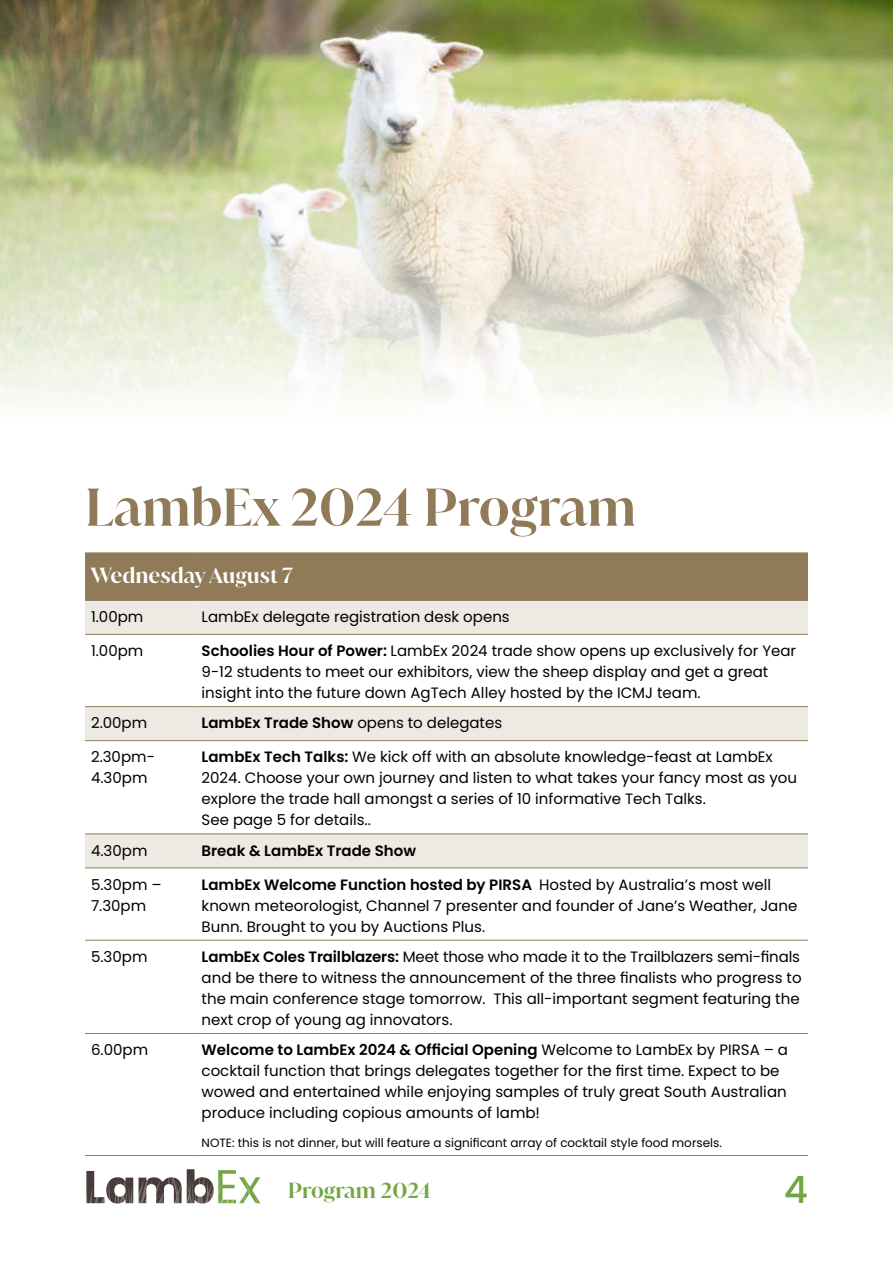
<style>
.page{position:relative;width:893px;height:1263px;background:#fff}
.page>*{position:absolute;margin:0;border:0;box-sizing:border-box;transform-origin:0 0}
.t1{font:600 51px "Juana";color:#907a58}
.t2{font:500 37.5px "Poppins";color:#73a643}
.t3{font:600 21px "Juana";color:#fff}
.t4{font:600 21px "Juana";color:#73a643}
.t5{font:15px/21px "Poppins";color:#000}
.t6{font:600 15px "Poppins";color:#000}
.t7{font:12px "Poppins";color:#000}
.s1{font-weight:600}
</style>
<div class="page">
<svg style="left:86px;top:1169px;width:174px;height:35px"></svg>
<div style="left:85px;top:553px;width:723px;height:47px;background:#907a58"></div>
<svg style="left:85px;top:601px;width:723px;height:267px"></svg>
<hr style="left:85px;top:600px;width:111px;height:1px;background:#907a58">
<hr style="left:196px;top:600px;width:612px;height:1px;background:#907a58">
<hr style="left:85px;top:634px;width:111px;height:1px;background:#907a58">
<hr style="left:196px;top:634px;width:612px;height:1px;background:#907a58">
<hr style="left:85px;top:706px;width:111px;height:1px;background:#907a58">
<hr style="left:196px;top:706px;width:612px;height:1px;background:#907a58">
<hr style="left:85px;top:740px;width:111px;height:1px;background:#907a58">
<hr style="left:196px;top:740px;width:612px;height:1px;background:#907a58">
<hr style="left:85px;top:834px;width:111px;height:1px;background:#907a58">
<hr style="left:196px;top:834px;width:612px;height:1px;background:#907a58">
<hr style="left:85px;top:868px;width:111px;height:1px;background:#907a58">
<hr style="left:196px;top:868px;width:612px;height:1px;background:#907a58">
<hr style="left:85px;top:940px;width:111px;height:1px;background:#907a58">
<hr style="left:196px;top:940px;width:612px;height:1px;background:#907a58">
<hr style="left:85px;top:1033px;width:111px;height:1px;background:#907a58">
<hr style="left:196px;top:1033px;width:612px;height:1px;background:#907a58">
<hr style="left:85px;top:1155px;width:111px;height:1px;background:#907a58">
<hr style="left:196px;top:1155px;width:612px;height:1px;background:#907a58">
<img style="left:0;top:0;width:893px;height:404px">
<h1 class="t1" style="left:85px;top:474px;width:553px">LambEx 2024 Program</h1>
<h3 class="t3" style="left:91px;top:562px;width:203px">Wednesday August 7</h3>
<p class="t5" style="left:91px;top:606px;width:54px">1.00pm</p>
<p class="t5" style="left:202px;top:606px;width:310px">LambEx delegate registration desk opens</p>
<p class="t5" style="left:91px;top:640px;width:54px">1.00pm</p>
<p class="t5" style="left:202px;top:640px;width:596px"><span class="s1">Schoolies Hour of Power:</span> LambEx 2024 trade show opens up exclusively for Year<br>9-12 students to meet our exhibitors, view the sheep display and get a great insight into the future down AgTech Alley hosted by the ICMJ team.</p>
<p class="t5" style="left:91px;top:713px;width:58px">2.00pm</p>
<p class="t5" style="left:202px;top:713px;width:302px"><span class="s1">LambEx Trade Show</span> opens to delegates</p>
<p class="t5" style="left:91px;top:747px;width:65px">2.30pm-<br>4.30pm</p>
<p class="t5" style="left:202px;top:747px;width:597px"><span class="s1">LambEx Tech Talks:</span> We kick off with an absolute knowledge-feast at LambEx 2024. Choose your own journey and listen to what takes your fancy most as you explore the trade hall amongst a series of 10 informative Tech Talks.<br>See page 5 for details..</p>
<p class="t5" style="left:91px;top:840px;width:58px">4.30pm</p>
<p class="t6" style="left:202px;top:842px;width:216px">Break &amp; LambEx Trade Show</p>
<p class="t5" style="left:91px;top:874px;width:72px">5.30pm –<br>7.30pm</p>
<p class="t5" style="left:202px;top:874px;width:597px"><span class="s1">LambEx Welcome Function hosted by PIRSA</span> Hosted by Australia’s most well known meteorologist, Channel 7 presenter and founder of Jane’s Weather, Jane<br>Bunn. Brought to you by Auctions Plus.</p>
<p class="t5" style="left:91px;top:946px;width:58px">5.30pm</p>
<p class="t5" style="left:202px;top:946px;width:601px"><span class="s1">LambEx Coles Trailblazers:</span> Meet those who made it to the Trailblazers semi-finals and be there to witness the announcement of the three finalists who progress to the main conference stage tomorrow. This all-important segment featuring the next crop of young ag innovators.</p>
<p class="t5" style="left:91px;top:1039px;width:59px">6.00pm</p>
<p class="t5" style="left:202px;top:1039px;width:588px"><span class="s1">Welcome to LambEx 2024 &amp; Official Opening</span> Welcome to LambEx by PIRSA – a cocktail function that brings delegates together for the first time. Expect to be wowed and entertained while enjoying samples of truly great South Australian produce including copious amounts of lamb!</p>
<p class="t7" style="left:202px;top:1136px;width:522px">NOTE: this is not dinner, but will feature a significant array of cocktail style food morsels.</p>
<h3 class="t4" style="left:288px;top:1176px;width:144px">Program 2024</h3>
<h2 class="t2" style="left:784px;top:1168px;width:26px">4</h2>
</div>
